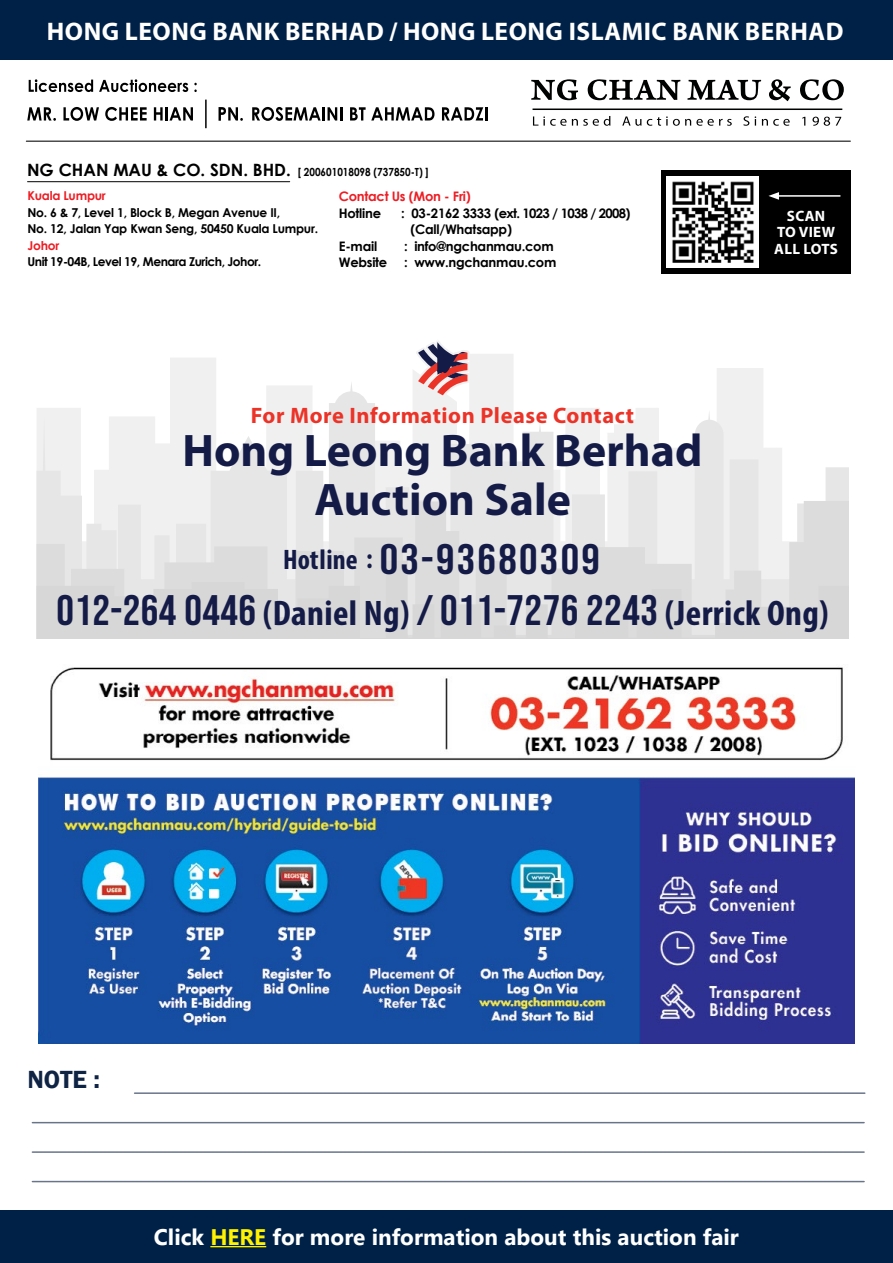
<style>
.page{position:relative;width:893px;height:1263px;background:#fff}
.page>*{position:absolute;margin:0;border:0;box-sizing:border-box;transform-origin:0 0}
.t1{font:700 45.9px/48.9px "Myriad Pro";color:#141b47;text-align:center}
.t2{font:42.45px/50.4px "Bebas Neue";letter-spacing:.01em;color:#141b47;text-align:center;scale:1.09 1}
.t3{font:700 25.5px "Myriad Pro";letter-spacing:.02em;color:#fff}
.t4{font:600 25.5px "Franklin Gothic";color:#0f2345}
.t5{font:700 22.5px "Myanmar Text";color:#fff}
.t6{font:700 22.35px "Myriad Pro";letter-spacing:.025em;color:#eb3328}
.t7{font:700 15px/16.5px "Myriad Pro";letter-spacing:.02em;color:#fff;text-align:center}
.t8{font:700 13.05px/16.5px "Century Gothic";letter-spacing:-.02em;color:#000}
.t9{font:700 13.05px "Century Gothic";letter-spacing:-.02em;color:#ed1d24}
.t10{font:700 12.3px/16.5px "Century Gothic";letter-spacing:-.02em;color:#000}
.t11{font:700 12.3px "Century Gothic";letter-spacing:-.04em;color:#000}
.t12{font:700 12.3px "Century Gothic";letter-spacing:-.02em;color:#ed1d24}
.t13{font:700 11.25px "Century Gothic";color:#000;scale:.89 1}
.s1{font-size:16.95px}
.s2{font-family:"Myriad Pro";font-weight:700;font-stretch:condensed;font-size:28.35px}
.s3{font-family:"Myriad Pro";font-weight:700;font-stretch:condensed;font-size:35.7px}
.s4{color:#fff200}
</style>
<div class="page">
<div style="left:0;top:1210px;width:893px;height:53px;background:#002147"></div>
<hr style="left:210px;top:1246px;width:56px;height:1px;background:#fff200">
<div style="left:0;top:0;width:893px;height:59px;background:#002147"></div>
<div style="left:661px;top:170px;width:190px;height:104px;background:#000"></div>
<img style="left:667px;top:176px;width:92px;height:91px">
<hr style="left:777px;top:195px;width:63px;height:2px;background:#fff">
<svg style="left:768px;top:192px;width:11px;height:8px"></svg>
<hr style="left:26px;top:141px;width:824px;height:1px;background:#000">
<svg style="left:531px;top:79px;width:47px;height:21px"></svg>
<svg style="left:588px;top:79px;width:92px;height:21px"></svg>
<svg style="left:687px;top:80px;width:74px;height:20px"></svg>
<svg style="left:769px;top:79px;width:22px;height:22px"></svg>
<svg style="left:800px;top:79px;width:44px;height:21px"></svg>
<svg style="left:533px;top:116px;width:77px;height:10px"></svg>
<svg style="left:622px;top:116px;width:19px;height:10px"></svg>
<svg style="left:647px;top:116px;width:85px;height:10px"></svg>
<svg style="left:743px;top:116px;width:6px;height:10px"></svg>
<svg style="left:762px;top:119px;width:28px;height:7px"></svg>
<svg style="left:802px;top:117px;width:3px;height:9px"></svg>
<svg style="left:812px;top:117px;width:29px;height:9px"></svg>
<hr style="left:533px;top:109px;width:309px;height:1px;background:#000101">
<hr style="left:28px;top:181px;width:262px;height:1px;background:#000">
<svg style="left:29px;top:79px;width:64px;height:13px"></svg>
<svg style="left:99px;top:79px;width:89px;height:13px"></svg>
<svg style="left:194px;top:83px;width:3px;height:9px"></svg>
<svg style="left:27px;top:107px;width:29px;height:14px"></svg>
<svg style="left:63px;top:107px;width:36px;height:14px"></svg>
<svg style="left:105px;top:107px;width:42px;height:14px"></svg>
<svg style="left:154px;top:107px;width:9px;height:14px"></svg>
<hr style="left:165px;top:107px;width:3px;height:14px;background:#000">
<svg style="left:169px;top:107px;width:24px;height:14px"></svg>
<svg style="left:252px;top:107px;width:69px;height:14px"></svg>
<hr style="left:322px;top:107px;width:3px;height:14px;background:#000">
<svg style="left:327px;top:107px;width:15px;height:14px"></svg>
<svg style="left:350px;top:107px;width:84px;height:14px"></svg>
<svg style="left:442px;top:107px;width:45px;height:14px"></svg>
<svg style="left:219px;top:107px;width:24px;height:14px"></svg>
<hr style="left:205px;top:100px;width:2px;height:28px;background:#000">
<svg style="left:170px;top:354px;width:593px;height:27px"></svg>
<svg style="left:37px;top:381px;width:812px;height:120px"></svg>
<svg style="left:37px;top:501px;width:812px;height:60px;fill:#e6e6e6"></svg>
<svg style="left:37px;top:561px;width:812px;height:78px;fill:#dcdcdc"></svg>
<svg style="left:415px;top:341px;width:62px;height:57px"></svg>
<img style="left:38px;top:667px;width:817px;height:376px">
<hr style="left:135px;top:1092px;width:730px;height:2px;background:#0e2245">
<hr style="left:32px;top:1181px;width:832px;height:1px;background:#0e2245">
<hr style="left:32px;top:1151px;width:832px;height:2px;background:#0e2245">
<hr style="left:32px;top:1122px;width:832px;height:1px;background:#0e2245">
<h3 class="t3" style="left:47px;top:14px;width:798px">HONG LEONG BANK BERHAD / HONG LEONG ISLAMIC BANK BERHAD</h3>
<p class="t13" style="left:27px;top:163px;width:453px"><span class="s1">NG CHAN MAU &amp; CO. SDN. BHD.</span> [ 200601018098 (737850-T) ]</p>
<p class="t9" style="left:339px;top:186px;width:133px">Contact Us (Mon - Fri)</p>
<p class="t8" style="left:339px;top:204px;width:44px">Hotline</p>
<p class="t8" style="left:410px;top:204px;width:222px;text-indent:-9px">: 03-2162 3333 (ext. 1023 / 1038 / 2008) (Call/Whatsapp)</p>
<p class="t8" style="left:339px;top:237px;width:40px">E-mail</p>
<p class="t8" style="left:404px;top:237px;width:151px">: info@ngchanmau.com</p>
<p class="t8" style="left:339px;top:253px;width:50px">Website</p>
<p class="t8" style="left:404px;top:253px;width:154px">: www.ngchanmau.com</p>
<p class="t12" style="left:27px;top:187px;width:80px">Kuala Lumpur</p>
<p class="t10" style="left:27px;top:204px;width:292px">No. 6 &amp; 7, Level 1, Block B, Megan Avenue II,<br>No. 12, Jalan Yap Kwan Seng, 50450 Kuala Lumpur.</p>
<p class="t12" style="left:27px;top:236px;width:33px">Johor</p>
<p class="t11" style="left:27px;top:253px;width:235px">Unit 19-04B, Level 19, Menara Zurich, Johor.</p>
<p class="t7" style="left:774px;top:207px;width:65px">SCAN<br>TO VIEW<br>ALL LOTS</p>
<h3 class="t6" style="left:251px;top:401px;width:385px">For More Information Please Contact</h3>
<h1 class="t1" style="left:183px;top:425px;width:521px">Hong Leong Bank Berhad<br>Auction Sale</h1>
<h2 class="t2" style="left:56px;top:534px;width:710px"><span class="s2">Hotline :</span> 03-93680309<br>012-264 0446 <span class="s3">(Daniel Ng)</span> / 011-7276 2243 <span class="s3">(Jerrick Ong)</span></h2>
<h3 class="t4" style="left:27px;top:1063px;width:74px">NOTE :</h3>
<h3 class="t5" style="left:154px;top:1224px;width:586px">Click <span class="s4">HERE</span> for more information about this auction fair</h3>
</div>
